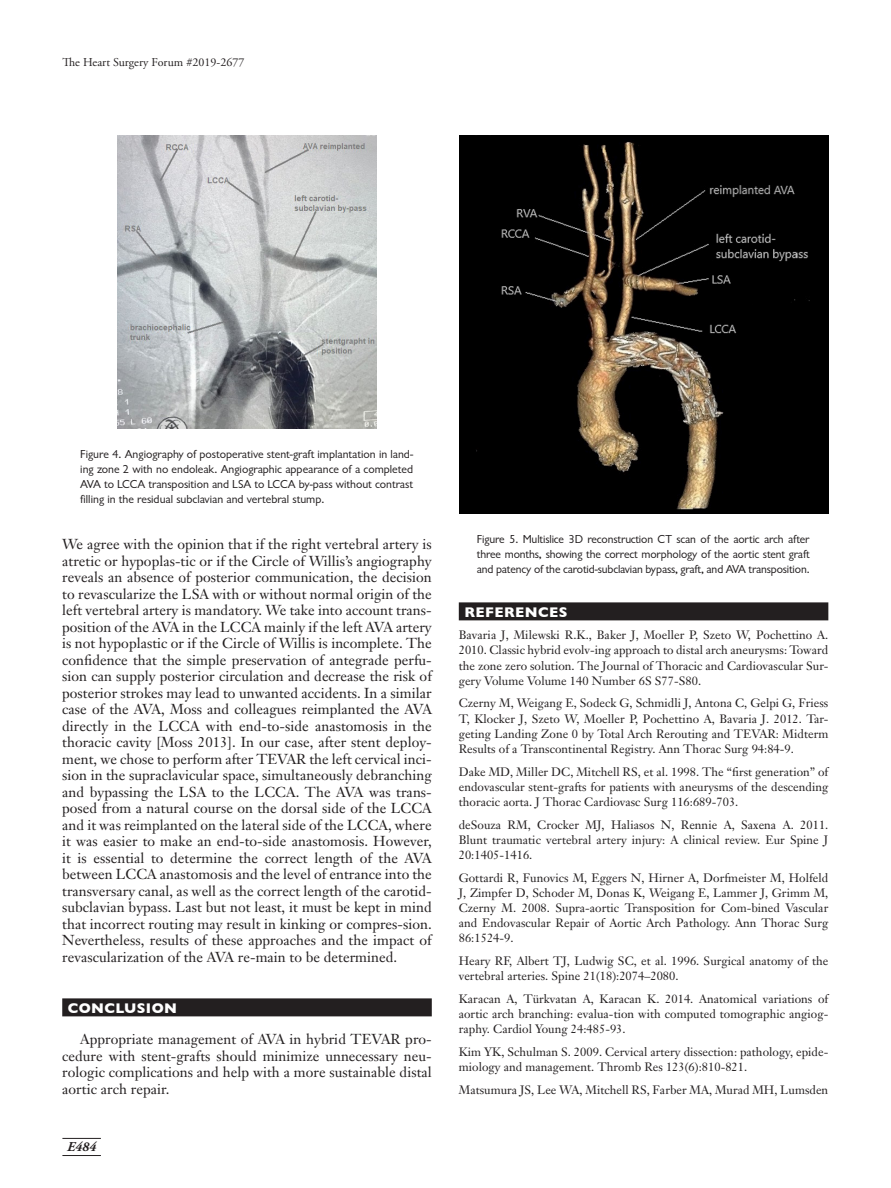
<style>
.page{position:relative;width:891px;height:1188px;background:#fff}
.page>*{position:absolute;margin:0;border:0;box-sizing:border-box;transform-origin:0 0}
.Body_Text{font:14.25px/16.5px "Janson Text";letter-spacing:.005em;color:#231f20;text-align:justify}
.t1{font:700 14.25px "Gill Sans";letter-spacing:.03em;color:#fff}
.t2{font:italic 700 13.5px "Adobe Garamond Pro";color:#231f20}
.References{font:12px/15.1px "Janson Text";letter-spacing:.005em;color:#231f20;text-align:justify}
.Figure_Legend{font:12px/15px "Classical Sans Regular DTC";letter-spacing:-.01em;color:#231f20;text-align:justify}
.t3{font:12px "Adobe Garamond Pro";letter-spacing:.005em;color:#231f20}
</style>
<div class="page">
<hr style="left:62px;top:1138px;width:39px;height:1px;background:#231f20">
<hr style="left:62px;top:1155px;width:39px;height:1px;background:#231f20">
<div style="left:62px;top:998px;width:370px;height:18px;background:#231f20"></div>
<div style="left:459px;top:602px;width:369px;height:18px;background:#231f20"></div>
<img style="left:459px;top:136px;width:369px;height:377px">
<img style="left:117px;top:136px;width:260px;height:292px">
<p class="t3" style="left:62px;top:55px;width:184px">The Heart Surgery Forum #2019-2677</p>
<p class="Figure_Legend" style="left:80px;top:447px;width:334px">Figure 4. Angiography of postoperative stent-graft implantation in land&shy;ing zone 2 with no endoleak. Angiographic appearance of a completed AVA to LCCA transposition and LSA to LCCA by-pass without contrast filling in the residual subclavian and vertebral stump.</p>
<p class="Body_Text" style="left:62px;top:536px;width:371px">We agree with the opinion that if the right vertebral artery is atretic or hypoplas-tic or if the Circle of Willis’s angiography reveals an absence of posterior communication, the decision to revascularize the LSA with or without normal origin of the left vertebral artery is mandatory. We take into account trans&shy;position of the AVA in the LCCA mainly if the left AVA artery is not hypoplastic or if the Circle of Willis is incomplete. The confidence that the simple preservation of antegrade perfu&shy;sion can supply posterior circulation and decrease the risk of posterior strokes may lead to unwanted accidents. In a similar case of the AVA, Moss and colleagues reimplanted the AVA directly in the LCCA with end-to-side anastomosis in the thoracic cavity [Moss 2013]. In our case, after stent deploy&shy;ment, we chose to perform after TEVAR the left cervical inci&shy;sion in the supraclavicular space, simultaneously debranching and bypassing the LSA to the LCCA. The AVA was trans&shy;posed from a natural course on the dorsal side of the LCCA and it was reimplanted on the lateral side of the LCCA, where it was easier to make an end-to-side anastomosis. However, it is essential to determine the correct length of the AVA between LCCA anastomosis and the level of entrance into the transversary canal, as well as the correct length of the carotid&shy;subclavian bypass. Last but not least, it must be kept in mind that incorrect routing may result in kinking or compres-sion.<br>Nevertheless, results of these approaches and the impact of revascularization of the AVA re-main to be determined.</p>
<h1 class="t1" style="left:68px;top:996px;width:111px">CONCLUSION</h1>
<p class="Body_Text" style="left:62px;top:1031px;width:371px;text-indent:18px">Appropriate management of AVA in hybrid TEVAR pro&shy;cedure with stent-grafts should minimize unnecessary neu&shy;rologic complications and help with a more sustainable distal aortic arch repair.</p>
<p class="t2" style="left:67px;top:1139px;width:31px">E484</p>
<p class="Figure_Legend" style="left:477px;top:532px;width:334px">Figure 5. Multislice 3D reconstruction CT scan of the aortic arch after three months, showing the correct morphology of the aortic stent graft and patency of the carotid-subclavian bypass, graft, and AVA transposition.</p>
<h1 class="t1" style="left:465px;top:600px;width:105px">REFERENCES</h1>
<p class="References" style="left:459px;top:627px;width:371px">Bavaria J, Milewski R.K., Baker J, Moeller P, Szeto W, Pochettino A.<br>2010. Classic hybrid evolv-ing approach to distal arch aneurysms: Toward the zone zero solution. The Journal of Thoracic and Cardiovascular Sur&shy;gery Volume Volume 140 Number 6S S77-S80.</p>
<p class="References" style="left:459px;top:696px;width:371px">Czerny M, Weigang E, Sodeck G, Schmidli J, Antona C, Gelpi G, Friess T, Klocker J, Szeto W, Moeller P, Pochettino A, Bavaria J. 2012. Tar&shy;geting Landing Zone 0 by Total Arch Rerouting and TEVAR: Midterm Results of a Transcontinental Registry. Ann Thorac Surg 94:84-9.</p>
<p class="References" style="left:459px;top:764px;width:371px">Dake MD, Miller DC, Mitchell RS, et al. 1998. The “first generation” of endovascular stent-grafts for patients with aneurysms of the descending thoracic aorta. J Thorac Cardiovasc Surg 116:689-703.</p>
<p class="References" style="left:459px;top:817px;width:371px">deSouza RM, Crocker MJ, Haliasos N, Rennie A, Saxena A. 2011.<br>Blunt traumatic vertebral artery injury: A clinical review. Eur Spine J 20:1405-1416.</p>
<p class="References" style="left:459px;top:870px;width:371px">Gottardi R, Funovics M, Eggers N, Hirner A, Dorfmeister M, Holfeld J, Zimpfer D, Schoder M, Donas K, Weigang E, Lammer J, Grimm M, Czerny M. 2008. Supra-aortic Transposition for Com-bined Vascular and Endovascular Repair of Aortic Arch Pathology. Ann Thorac Surg 86:1524-9.</p>
<p class="References" style="left:459px;top:953px;width:371px">Heary RF, Albert TJ, Ludwig SC, et al. 1996. Surgical anatomy of the vertebral arteries. Spine 21(18):2074–2080.</p>
<p class="References" style="left:459px;top:991px;width:371px">Karacan A, Türkvatan A, Karacan K. 2014. Anatomical variations of aortic arch branching: evalua-tion with computed tomographic angiog&shy;raphy. Cardiol Young 24:485-93.</p>
<p class="References" style="left:459px;top:1044px;width:371px">Kim YK, Schulman S. 2009. Cervical artery dissection: pathology, epide&shy;miology and management. Thromb Res 123(6):810-821.</p>
<p class="References" style="left:459px;top:1082px;width:371px">Matsumura JS, Lee WA, Mitchell RS, Farber MA, Murad MH, Lumsden</p>
</div>
